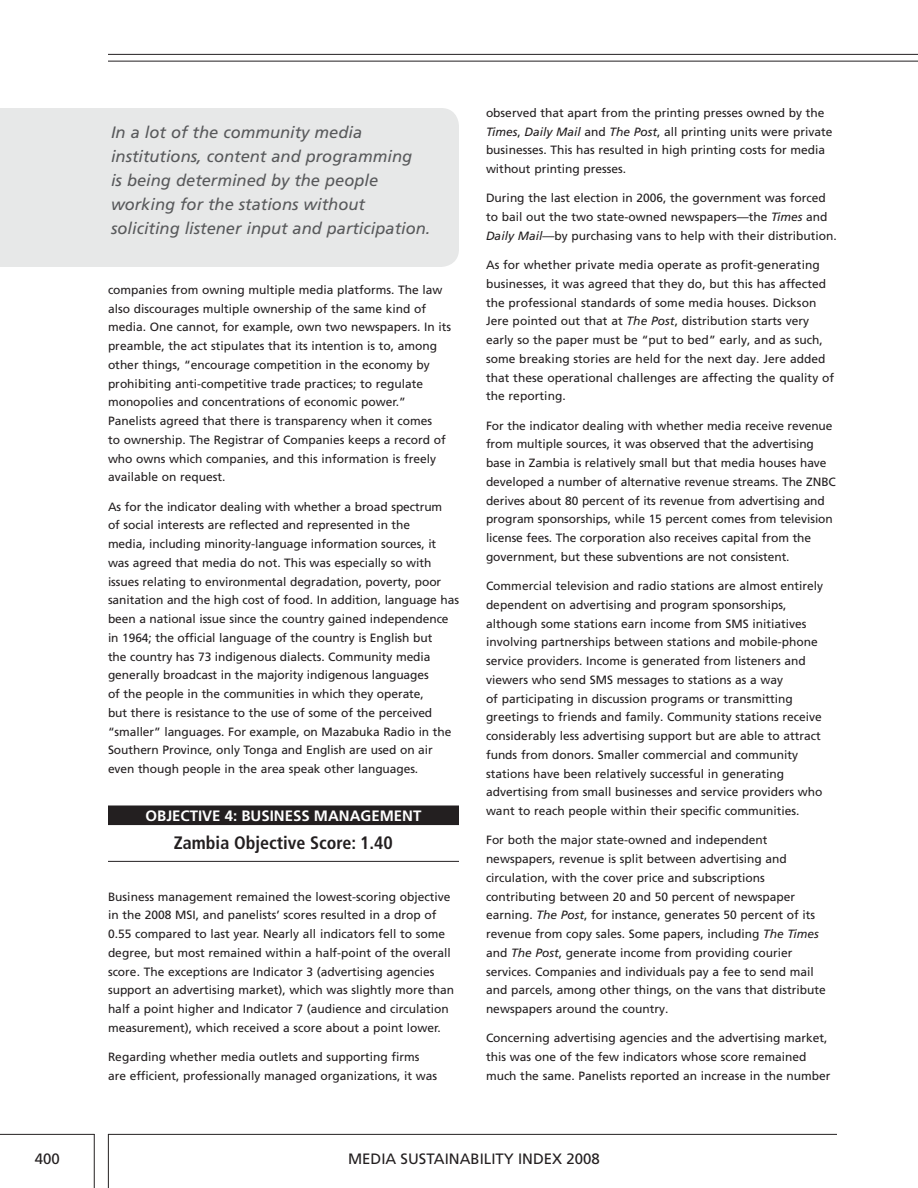
<style>
.page{position:relative;width:918px;height:1188px;background:#fff}
.page>*{position:absolute;margin:0;border:0;box-sizing:border-box;transform-origin:0 0}
.t1{font:700 condensed 18px "Frutiger";color:#231f20}
.t2{font:italic 16.5px/24px "Frutiger LT Pro";color:#58595b}
.t3{font:15px "Frutiger LT Pro";color:#231f20}
.t4{font:700 15px "Frutiger LT Pro";color:#fff}
.t5{font:12px/18.8px "Frutiger LT Pro";color:#231f20}
.s1{font-style:italic}
</style>
<div class="page">
<hr style="left:108px;top:1134px;width:729px;height:1px;background:#231f20">
<hr style="left:0;top:1134px;width:94px;height:1px;background:#231f20">
<hr style="left:94px;top:1134px;width:1px;height:54px;background:#231f20">
<hr style="left:108px;top:1134px;width:1px;height:54px;background:#231f20">
<hr style="left:108px;top:61px;width:810px;height:1px;background:#231f20">
<hr style="left:108px;top:54px;width:810px;height:1px;background:#231f20">
<div style="left:108px;top:806px;width:351px;height:14px;background:#231f20"></div>
<div style="left:108px;top:820px;width:351px;height:5px;background:#231f20"></div>
<hr style="left:108px;top:861px;width:351px;height:1px;background:#231f20">
<div style="left:0;top:108px;width:459px;height:159px;background:#e7e8e8"></div>
<h2 class="t2" style="left:111px;top:121px;width:321px">In a lot of the community media institutions, content and programming<br>is being determined by the people working for the stations without soliciting listener input and participation.</h2>
<p class="t5" style="left:108px;top:281px;width:345px">companies from owning multiple media platforms. The law also discourages multiple ownership of the same kind of media. One cannot, for example, own two newspapers. In its preamble, the act stipulates that its intention is to, among other things, “encourage competition in the economy by prohibiting anti-competitive trade practices; to regulate monopolies and concentrations of economic power.” Panelists agreed that there is transparency when it comes<br>to ownership. The Registrar of Companies keeps a record of who owns which companies, and this information is freely available on request.</p>
<p class="t5" style="left:108px;top:497px;width:353px">As for the indicator dealing with whether a broad spectrum<br>of social interests are reflected and represented in the<br>media, including minority-language information sources, it was agreed that media do not. This was especially so with issues relating to environmental degradation, poverty, poor sanitation and the high cost of food. In addition, language has been a national issue since the country gained independence in 1964; the official language of the country is English but<br>the country has 73 indigenous dialects. Community media generally broadcast in the majority indigenous languages<br>of the people in the communities in which they operate,<br>but there is resistance to the use of some of the perceived “smaller” languages. For example, on Mazabuka Radio in the Southern Province, only Tonga and English are used on air even though people in the area speak other languages.</p>
<p class="t4" style="left:146px;top:806px;width:21px">OBJECTIVE</p>
<p class="t4" style="left:225px;top:806px;width:36px">4: BUSINESS</p>
<p class="t4" style="left:314px;top:806px;width:26px">MANAGEMENT</p>
<h1 class="t1" style="left:174px;top:832px;width:221px">Zambia Objective Score: 1.40</h1>
<p class="t5" style="left:108px;top:887px;width:348px">Business management remained the lowest-scoring objective in the 2008 MSI, and panelists’ scores resulted in a drop of 0.55 compared to last year. Nearly all indicators fell to some degree, but most remained within a half-point of the overall score. The exceptions are Indicator 3 (advertising agencies support an advertising market), which was slightly more than half a point higher and Indicator 7 (audience and circulation measurement), which received a score about a point lower.</p>
<p class="t5" style="left:108px;top:1048px;width:331px">Regarding whether media outlets and supporting firms are efficient, professionally managed organizations, it was</p>
<p class="t5" style="left:486px;top:104px;width:348px">observed that apart from the printing presses owned by the <span class="s1">Times</span>, <span class="s1">Daily Mail</span> and <span class="s1">The Post</span>, all printing units were private businesses. This has resulted in high printing costs for media without printing presses.</p>
<p class="t5" style="left:486px;top:189px;width:352px">During the last election in 2006, the government was forced to bail out the two state-owned newspapers—the <span class="s1">Times</span> and<br><span class="s1">Daily Mail</span>—by purchasing vans to help with their distribution.</p>
<p class="t5" style="left:486px;top:256px;width:350px">As for whether private media operate as profit-generating businesses, it was agreed that they do, but this has affected the professional standards of some media houses. Dickson Jere pointed out that at <span class="s1">The Post</span>, distribution starts very early so the paper must be “put to bed” early, and as such, some breaking stories are held for the next day. Jere added that these operational challenges are affecting the quality of the reporting.</p>
<p class="t5" style="left:486px;top:416px;width:351px">For the indicator dealing with whether media receive revenue from multiple sources, it was observed that the advertising base in Zambia is relatively small but that media houses have developed a number of alternative revenue streams. The ZNBC derives about 80 percent of its revenue from advertising and program sponsorships, while 15 percent comes from television license fees. The corporation also receives capital from the government, but these subventions are not consistent.</p>
<p class="t5" style="left:486px;top:577px;width:339px">Commercial television and radio stations are almost entirely dependent on advertising and program sponsorships, although some stations earn income from SMS initiatives involving partnerships between stations and mobile-phone service providers. Income is generated from listeners and viewers who send SMS messages to stations as a way<br>of participating in discussion programs or transmitting greetings to friends and family. Community stations receive considerably less advertising support but are able to attract funds from donors. Smaller commercial and community stations have been relatively successful in generating advertising from small businesses and service providers who want to reach people within their specific communities.</p>
<p class="t5" style="left:486px;top:831px;width:341px">For both the major state-owned and independent newspapers, revenue is split between advertising and circulation, with the cover price and subscriptions contributing between 20 and 50 percent of newspaper earning. <span class="s1">The Post</span>, for instance, generates 50 percent of its revenue from copy sales. Some papers, including <span class="s1">The Times </span>and <span class="s1">The Post</span>, generate income from providing courier services. Companies and individuals pay a fee to send mail and parcels, among other things, on the vans that distribute newspapers around the country.</p>
<p class="t5" style="left:486px;top:1029px;width:346px">Concerning advertising agencies and the advertising market, this was one of the few indicators whose score remained much the same. Panelists reported an increase in the number</p>
<p class="t3" style="left:35px;top:1150px;width:27px">400</p>
<p class="t3" style="left:348px;top:1150px;width:253px">MEDIA SUSTAINABILITY INDEX 2008</p>
</div>
